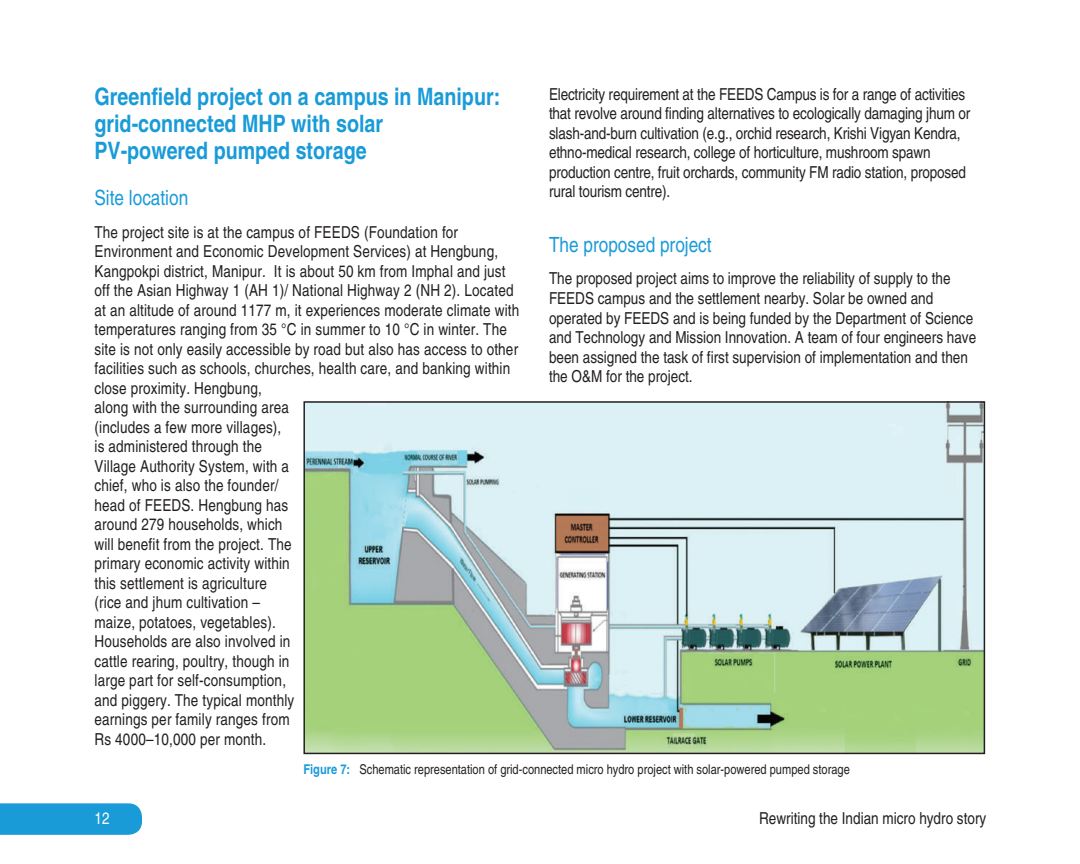
<style>
.page{position:relative;width:1080px;height:864px;background:#fff}
.page>*{position:absolute;margin:0;border:0;box-sizing:border-box;transform-origin:0 0}
.t1{font:700 24px/27px "Helvetica Narrow OTF";color:#199bd8}
.t2{font:21px "Helvetica Narrow OTF";color:#199bd8}
.t3{font:16.5px/19.5px "Helvetica Narrow OTF";letter-spacing:.01em;color:#231f20}
.t4{font:16.5px/19.5px "Helvetica Narrow OTF";letter-spacing:-.01em;color:#231f20}
.t5{font:16.5px "Helvetica Narrow OTF";color:#fff}
.t6{font:13.5px "Helvetica Narrow OTF";color:#231f20}
.s1{font-weight:700;color:#199bd8}
</style>
<div class="page">
<svg style="left:0;top:803px;width:142px;height:32px;background:#209ed9"></svg>
<img style="left:305px;top:403px;width:678px;height:349px">
<h1 class="t1" style="left:94px;top:83px;width:407px">Greenfield project on a campus in Manipur: grid-connected MHP with solar<br>PV-powered pumped storage</h1>
<p class="t2" style="left:94px;top:186px;width:95px">Site location</p>
<p class="t3" style="left:94px;top:222px;width:426px">The project site is at the campus of FEEDS (Foundation for Environment and Economic Development Services) at Hengbung, Kangpokpi district, Manipur. It is about 50 km from Imphal and just off the Asian Highway 1 (AH 1)/ National Highway 2 (NH 2). Located at an altitude of around 1177 m, it experiences moderate climate with temperatures ranging from 35 °C in summer to 10 °C in winter. The site is not only easily accessible by road but also has access to other facilities such as schools, churches, health care, and banking within close proximity. Hengbung,<br>along with the surrounding area<br>(includes a few more villages),<br>is administered through the<br>Village Authority System, with a<br>chief, who is also the founder/<br>head of FEEDS. Hengbung has<br>around 279 households, which<br>will benefit from the project. The<br>primary economic activity within<br>this settlement is agriculture<br>(rice and jhum cultivation –<br>maize, potatoes, vegetables).<br>Households are also involved in<br>cattle rearing, poultry, though in<br>large part for self-consumption,<br>and piggery. The typical monthly<br>earnings per family ranges from<br>Rs 4000–10,000 per month.</p>
<p class="t4" style="left:549px;top:84px;width:423px">Electricity requirement at the FEEDS Campus is for a range of activities that revolve around finding alternatives to ecologically damaging jhum or slash-and-burn cultivation (e.g., orchid research, Krishi Vigyan Kendra, ethno-medical research, college of horticulture, mushroom spawn production centre, fruit orchards, community FM radio station, proposed rural tourism centre).</p>
<p class="t2" style="left:549px;top:233px;width:164px">The proposed project</p>
<p class="t3" style="left:549px;top:269px;width:429px">The proposed project aims to improve the reliability of supply to the FEEDS campus and the settlement nearby. Solar be owned and operated by FEEDS and is being funded by the Department of Science and Technology and Mission Innovation. A team of four engineers have been assigned the task of first supervision of implementation and then the O&amp;M for the project.</p>
<p class="t6" style="left:303px;top:761px;width:548px"><span class="s1">Figure 7:</span> Schematic representation of grid-connected micro hydro project with solar-powered pumped storage</p>
<p class="t5" style="left:95px;top:809px;width:17px">12</p>
<p class="t3" style="left:759px;top:809px;width:229px">Rewriting the Indian micro hydro story</p>
</div>
